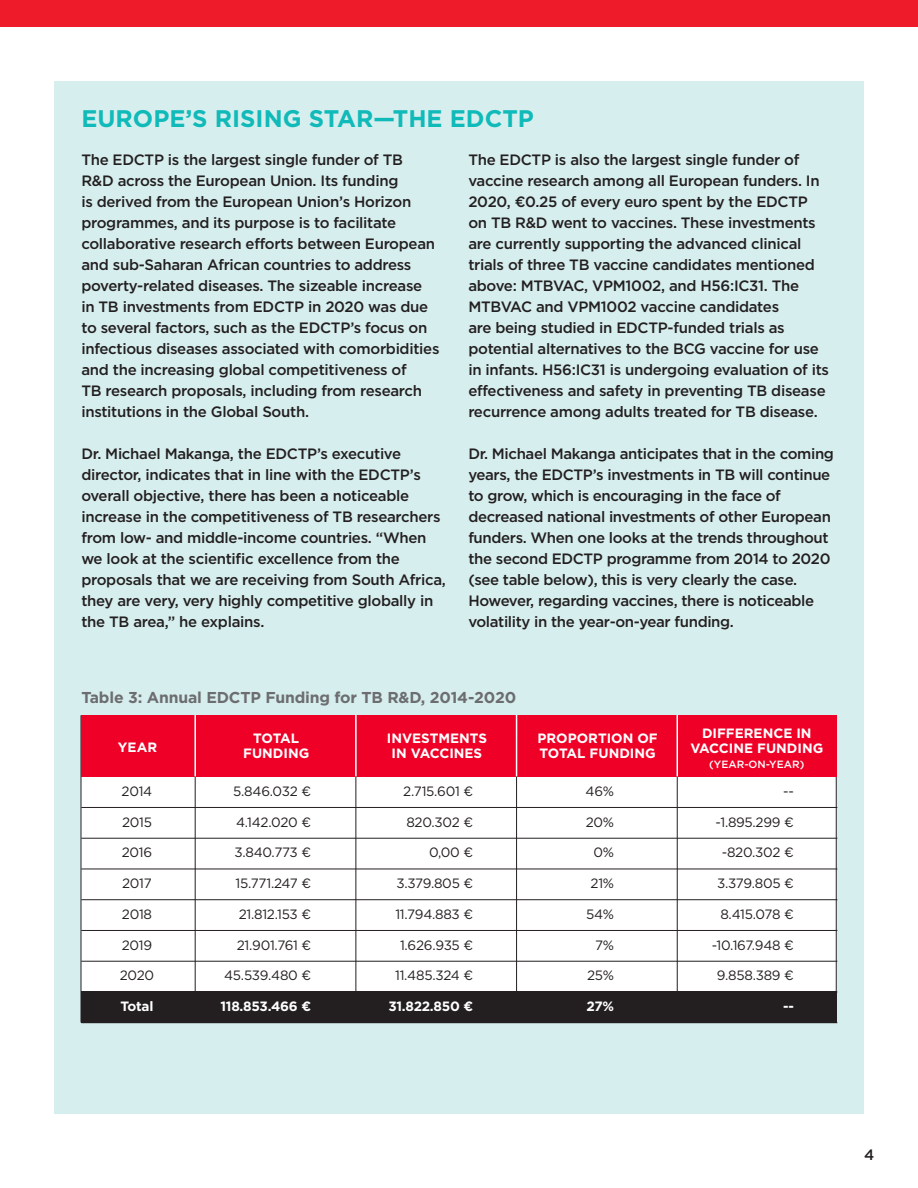
<style>
.page{position:relative;width:918px;height:1188px;background:#fff}
.page>*{position:absolute;margin:0;border:0;box-sizing:border-box;transform-origin:0 0}
.head{font:700 24px "Gotham";color:#10bab9}
.refs{font:700 15.75px "Gotham";letter-spacing:-.01em;color:#6c6d70}
.t1{font:500 15px/21px "Gotham";letter-spacing:-.02em;color:#231f20}
.chart_text_with_line{font:13.5px "Gotham";letter-spacing:-.02em;color:#231f20}
.refs-2{font:700 13.5px/15px "Gotham";color:#fff;text-align:center}
.chart_text_with_line-2{font:700 13.5px "Gotham";letter-spacing:-.02em;color:#fff}
.refs-3{font:500 10.5px "Gotham";color:#fff}
</style>
<div class="page">
<div style="left:54px;top:81px;width:810px;height:1032px;background:#d7eeee"></div>
<div style="left:81px;top:743px;width:756px;height:256px;background:#fff"></div>
<div style="left:0;top:0;width:918px;height:27px;background:#ee1b2b"></div>
<div style="left:81px;top:715px;width:756px;height:61px;background:#ef0027"></div>
<hr style="left:356px;top:736px;width:1px;height:270px;background:#231f20">
<hr style="left:355px;top:715px;width:2px;height:61px;background:#fff">
<hr style="left:516px;top:736px;width:1px;height:270px;background:#231f20">
<hr style="left:516px;top:715px;width:1px;height:61px;background:#fff">
<hr style="left:677px;top:736px;width:1px;height:270px;background:#231f20">
<hr style="left:676px;top:715px;width:2px;height:61px;background:#fff">
<hr style="left:195px;top:736px;width:1px;height:270px;background:#231f20">
<hr style="left:194px;top:715px;width:2px;height:61px;background:#fff">
<div style="left:81px;top:991px;width:756px;height:31px;background:#231f20"></div>
<hr style="left:81px;top:807px;width:756px;height:1px;background:#231f20">
<hr style="left:81px;top:838px;width:756px;height:1px;background:#231f20">
<hr style="left:81px;top:869px;width:756px;height:1px;background:#231f20">
<hr style="left:81px;top:899px;width:756px;height:1px;background:#231f20">
<hr style="left:81px;top:930px;width:756px;height:1px;background:#231f20">
<hr style="left:81px;top:961px;width:756px;height:1px;background:#231f20">
<hr style="left:81px;top:1022px;width:756px;height:1px;background:#231f20">
<p class="head" style="left:81px;top:104px;width:454px">EUROPE’S RISING STAR—THE EDCTP</p>
<p class="t1" style="left:81px;top:148px;width:360px">The EDCTP is the largest single funder of TB<br>R&amp;D across the European Union. Its funding<br>is derived from the European Union’s Horizon programmes, and its purpose is to facilitate collaborative research efforts between European and sub-Saharan African countries to address poverty-related diseases. The sizeable increase<br>in TB investments from EDCTP in 2020 was due to several factors, such as the EDCTP’s focus on infectious diseases associated with comorbidities and the increasing global competitiveness of<br>TB research proposals, including from research institutions in the Global South.</p>
<p class="t1" style="left:81px;top:442px;width:366px">Dr. Michael Makanga, the EDCTP’s executive director, indicates that in line with the EDCTP’s overall objective, there has been a noticeable increase in the competitiveness of TB researchers from low- and middle-income countries. “When we look at the scientific excellence from the proposals that we are receiving from South Africa, they are very, very highly competitive globally in the TB area,” he explains.</p>
<p class="t1" style="left:468px;top:148px;width:362px">The EDCTP is also the largest single funder of vaccine research among all European funders. In 2020, ¤0.25 of every euro spent by the EDCTP on TB R&amp;D went to vaccines. These investments are currently supporting the advanced clinical trials of three TB vaccine candidates mentioned above: MTBVAC, VPM1002, and H56:IC31. The MTBVAC and VPM1002 vaccine candidates<br>are being studied in EDCTP-funded trials as potential alternatives to the BCG vaccine for use in infants. H56:IC31 is undergoing evaluation of its effectiveness and safety in preventing TB disease recurrence among adults treated for TB disease.</p>
<p class="t1" style="left:468px;top:442px;width:367px">Dr. Michael Makanga anticipates that in the coming years, the EDCTP’s investments in TB will continue to grow, which is encouraging in the face of decreased national investments of other European funders. When one looks at the trends throughout the second EDCTP programme from 2014 to 2020 (see table below), this is very clearly the case.<br>However, regarding vaccines, there is noticeable volatility in the year-on-year funding.</p>
<p class="refs" style="left:81px;top:688px;width:436px">Table 3: Annual EDCTP Funding for TB R&amp;D, 2014-2020</p>
<p class="refs-2" style="left:118px;top:740px;width:41px">YEAR</p>
<p class="refs-2" style="left:243px;top:731px;width:68px">TOTAL<br>FUNDING</p>
<p class="refs-2" style="left:387px;top:731px;width:102px">INVESTMENTS<br>IN VACCINES</p>
<p class="refs-2" style="left:537px;top:731px;width:122px;text-align:left">PROPORTION OF<br>TOTAL FUNDING</p>
<p class="refs-2" style="left:690px;top:726px;width:134px">DIFFERENCE IN<br>VACCINE FUNDING</p>
<p class="refs-3" style="left:709px;top:759px;width:97px">(YEAR-ON-YEAR)</p>
<p class="chart_text_with_line" style="left:122px;top:784px;width:32px">2014</p>
<p class="chart_text_with_line" style="left:233px;top:784px;width:79px">5.846.032 ¤</p>
<p class="chart_text_with_line" style="left:403px;top:784px;width:71px">2.715.601 ¤</p>
<p class="chart_text_with_line" style="left:586px;top:784px;width:30px">46%</p>
<p class="chart_text_with_line" style="left:783px;top:784px;width:12px">--</p>
<p class="chart_text_with_line" style="left:122px;top:814px;width:31px">2015</p>
<p class="chart_text_with_line" style="left:236px;top:814px;width:77px">4.142.020 ¤</p>
<p class="chart_text_with_line" style="left:406px;top:814px;width:68px">820.302 ¤</p>
<p class="chart_text_with_line" style="left:586px;top:814px;width:30px">20%</p>
<p class="chart_text_with_line" style="left:716px;top:814px;width:80px">-1.895.299 ¤</p>
<p class="chart_text_with_line" style="left:122px;top:845px;width:32px">2016</p>
<p class="chart_text_with_line" style="left:234px;top:845px;width:78px">3.840.773 ¤</p>
<p class="chart_text_with_line" style="left:429px;top:845px;width:46px">0,00 ¤</p>
<p class="chart_text_with_line" style="left:593px;top:845px;width:22px">0%</p>
<p class="chart_text_with_line" style="left:722px;top:845px;width:74px">-820.302 ¤</p>
<p class="chart_text_with_line" style="left:122px;top:876px;width:31px">2017</p>
<p class="chart_text_with_line" style="left:236px;top:876px;width:77px">15.771.247 ¤</p>
<p class="chart_text_with_line" style="left:396px;top:876px;width:78px">3.379.805 ¤</p>
<p class="chart_text_with_line" style="left:591px;top:876px;width:25px">21%</p>
<p class="chart_text_with_line" style="left:717px;top:876px;width:78px">3.379.805 ¤</p>
<p class="chart_text_with_line" style="left:122px;top:907px;width:32px">2018</p>
<p class="chart_text_with_line" style="left:239px;top:907px;width:74px">21.812.153 ¤</p>
<p class="chart_text_with_line" style="left:395px;top:907px;width:79px">11.794.883 ¤</p>
<p class="chart_text_with_line" style="left:586px;top:907px;width:30px">54%</p>
<p class="chart_text_with_line" style="left:720px;top:907px;width:75px">8.415.078 ¤</p>
<p class="chart_text_with_line" style="left:122px;top:937px;width:32px">2019</p>
<p class="chart_text_with_line" style="left:237px;top:937px;width:76px">21.901.761 ¤</p>
<p class="chart_text_with_line" style="left:400px;top:937px;width:75px">1.626.935 ¤</p>
<p class="chart_text_with_line" style="left:595px;top:937px;width:21px">7%</p>
<p class="chart_text_with_line" style="left:712px;top:937px;width:84px">-10.167.948 ¤</p>
<p class="chart_text_with_line" style="left:120px;top:968px;width:36px">2020</p>
<p class="chart_text_with_line" style="left:224px;top:968px;width:88px">45.539.480 ¤</p>
<p class="chart_text_with_line" style="left:395px;top:968px;width:79px">11.485.324 ¤</p>
<p class="chart_text_with_line" style="left:587px;top:968px;width:29px">25%</p>
<p class="chart_text_with_line" style="left:717px;top:968px;width:79px">9.858.389 ¤</p>
<p class="chart_text_with_line-2" style="left:121px;top:998px;width:34px">Total</p>
<p class="chart_text_with_line-2" style="left:220px;top:998px;width:92px">118.853.466 ¤</p>
<p class="chart_text_with_line-2" style="left:388px;top:998px;width:86px">31.822.850 ¤</p>
<p class="chart_text_with_line-2" style="left:586px;top:998px;width:29px">27%</p>
<p class="chart_text_with_line-2" style="left:783px;top:998px;width:12px">--</p>
<p class="t1" style="left:864px;top:1144px;width:12px">4</p>
</div>
